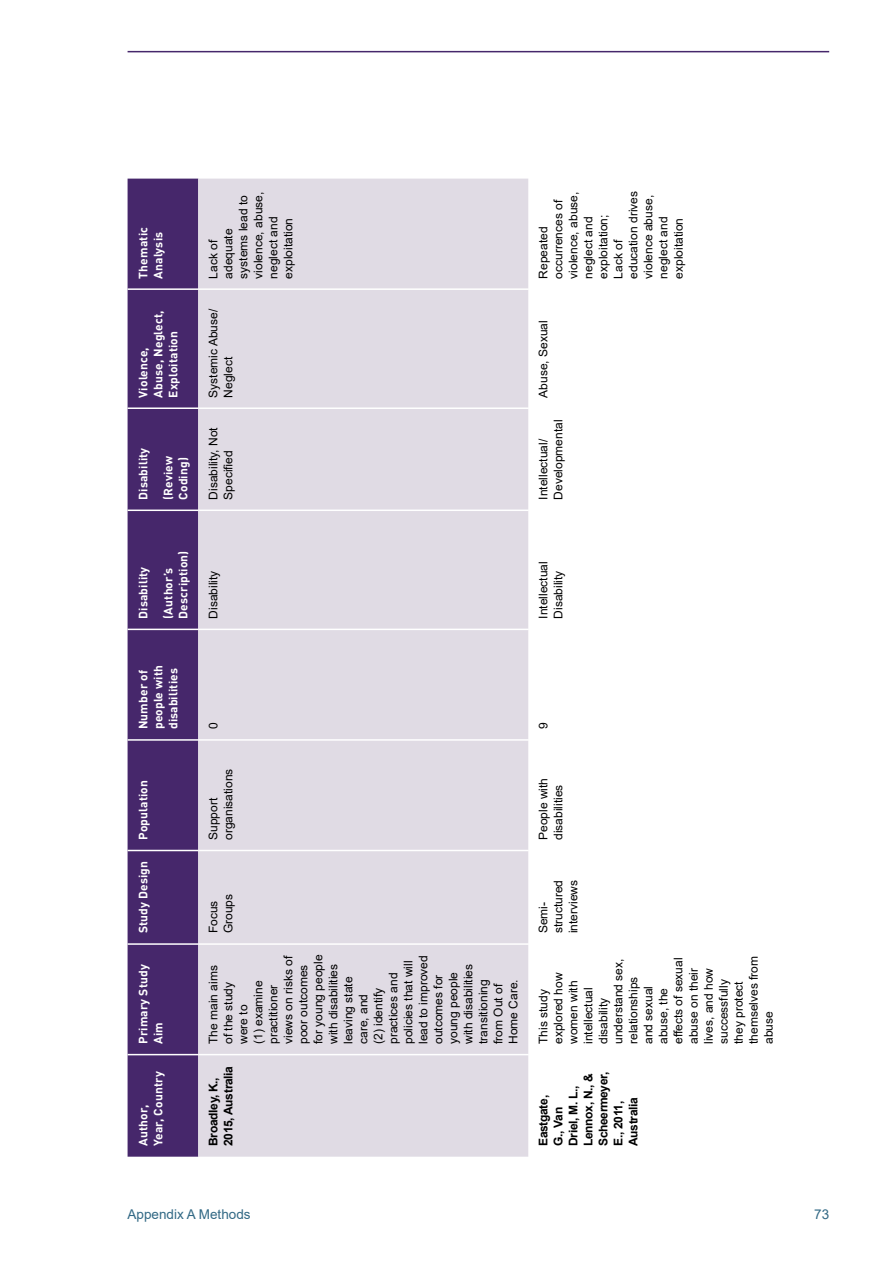
<style>
.page{position:relative;width:893px;height:1263px;background:#fff}
.page>*{position:absolute;margin:0;border:0;box-sizing:border-box;transform-origin:0 0}
.t1{font:13.5px "Arial";color:#326985}
.RR_Table_Body_Modify{font:12px/15px "Arial";color:#000}
.RR_Table_Heading_1_W{font:700 12px/15px "DIN Pro";letter-spacing:.01em;color:#fff}
.RR_Table_Body_Bold_M{font:700 12px/15px "Arial";letter-spacing:-.025em;color:#000}
</style>
<div class="page">
<hr style="left:128px;top:51px;width:701px;height:1px;background:#46276b">
<div style="left:128px;top:179px;width:70px;height:978px;background:#46276b"></div>
<div style="left:198px;top:179px;width:330px;height:978px;background:#e0dbe4"></div>
<hr style="left:128px;top:1054px;width:70px;height:1px;background:#fff">
<hr style="left:128px;top:943px;width:70px;height:2px;background:#fff">
<hr style="left:128px;top:850px;width:70px;height:1px;background:#fff">
<hr style="left:128px;top:739px;width:70px;height:2px;background:#fff">
<hr style="left:128px;top:629px;width:70px;height:1px;background:#fff">
<hr style="left:128px;top:509px;width:70px;height:2px;background:#fff">
<hr style="left:128px;top:407px;width:70px;height:2px;background:#fff">
<hr style="left:128px;top:288px;width:70px;height:2px;background:#fff">
<hr style="left:198px;top:1054px;width:330px;height:1px;background:#fff">
<hr style="left:198px;top:943px;width:330px;height:2px;background:#fff">
<hr style="left:198px;top:850px;width:330px;height:1px;background:#fff">
<hr style="left:198px;top:739px;width:330px;height:2px;background:#fff">
<hr style="left:198px;top:629px;width:330px;height:1px;background:#fff">
<hr style="left:198px;top:509px;width:330px;height:2px;background:#fff">
<hr style="left:198px;top:407px;width:330px;height:2px;background:#fff">
<hr style="left:198px;top:288px;width:330px;height:2px;background:#fff">
<p class="RR_Table_Heading_1_W" style="left:135px;top:279px;width:53px;rotate:-90deg">Thematic<br>Analysis</p>
<p class="RR_Table_Heading_1_W" style="left:135px;top:398px;width:88px;rotate:-90deg">Violence,<br>Abuse, Neglect,<br>Exploitation</p>
<p class="RR_Table_Heading_1_W" style="left:135px;top:500px;width:54px;rotate:-90deg">Disability</p>
<p class="RR_Table_Heading_1_W" style="left:160px;top:500px;width:45px;rotate:-90deg">(Review<br>Coding)</p>
<p class="RR_Table_Body_Modify" style="left:206px;top:279px;width:88px;rotate:-90deg">Lack of adequate systems lead to violence, abuse, neglect and exploitation</p>
<p class="RR_Table_Body_Modify" style="left:206px;top:398px;width:90px;rotate:-90deg">Systemic Abuse/<br>Neglect</p>
<p class="RR_Table_Body_Modify" style="left:206px;top:500px;width:74px;rotate:-90deg">Disability, Not<br>Specified</p>
<p class="RR_Table_Heading_1_W" style="left:135px;top:619px;width:54px;rotate:-90deg">Disability</p>
<p class="RR_Table_Heading_1_W" style="left:160px;top:619px;width:70px;rotate:-90deg">(Author’s<br>Description)</p>
<p class="RR_Table_Body_Modify" style="left:206px;top:619px;width:49px;rotate:-90deg">Disability</p>
<p class="RR_Table_Heading_1_W" style="left:135px;top:729px;width:66px;rotate:-90deg">Number of people with disabilities</p>
<p class="RR_Table_Heading_1_W" style="left:135px;top:840px;width:61px;rotate:-90deg">Population</p>
<p class="RR_Table_Heading_1_W" style="left:135px;top:933px;width:74px;rotate:-90deg">Study Design</p>
<p class="RR_Table_Heading_1_W" style="left:135px;top:1044px;width:81px;rotate:-90deg">Primary Study<br>Aim</p>
<p class="RR_Table_Heading_1_W" style="left:135px;top:1146px;width:76px;rotate:-90deg">Author,<br>Year, Country</p>
<p class="RR_Table_Body_Modify" style="left:206px;top:729px;width:8px;rotate:-90deg">0</p>
<p class="RR_Table_Body_Modify" style="left:206px;top:840px;width:73px;rotate:-90deg">Support organisations</p>
<p class="RR_Table_Body_Modify" style="left:206px;top:933px;width:41px;rotate:-90deg">Focus<br>Groups</p>
<p class="RR_Table_Body_Modify" style="left:206px;top:1044px;width:80px;rotate:-90deg">The main aims of the study were to</p>
<p class="RR_Table_Body_Modify" style="left:251px;top:1044px;width:91px;rotate:-90deg">(1) examine practitioner views on risks of poor outcomes for young people with disabilities leaving state care, and</p>
<p class="RR_Table_Body_Modify" style="left:371px;top:1044px;width:90px;rotate:-90deg">(2) identify practices and policies that will lead to improved outcomes for young people with disabilities transitioning from Out of<br>Home Care.</p>
<p class="RR_Table_Body_Bold_M" style="left:206px;top:1146px;width:82px;rotate:-90deg">Broadley, K.,<br>2015, Australia</p>
<p class="RR_Table_Body_Modify" style="left:536px;top:279px;width:89px;rotate:-90deg">Repeated occurrences of violence, abuse, neglect and exploitation;<br>Lack of education drives violence abuse, neglect and exploitation</p>
<p class="RR_Table_Body_Modify" style="left:536px;top:398px;width:79px;rotate:-90deg">Abuse, Sexual</p>
<p class="RR_Table_Body_Modify" style="left:536px;top:500px;width:82px;rotate:-90deg">Intellectual/<br>Developmental</p>
<p class="RR_Table_Body_Modify" style="left:536px;top:619px;width:59px;rotate:-90deg">Intellectual<br>Disability</p>
<p class="RR_Table_Body_Modify" style="left:536px;top:729px;width:8px;rotate:-90deg">9</p>
<p class="RR_Table_Body_Modify" style="left:536px;top:840px;width:64px;rotate:-90deg">People with disabilities</p>
<p class="RR_Table_Body_Modify" style="left:536px;top:933px;width:55px;rotate:-90deg">Semi&shy;structured interviews</p>
<p class="RR_Table_Body_Modify" style="left:536px;top:1044px;width:90px;rotate:-90deg">This study explored how women with intellectual disability understand sex, relationships and sexual abuse, the effects of sexual abuse on their lives, and how successfully they protect themselves from abuse</p>
<p class="RR_Table_Body_Bold_M" style="left:536px;top:1146px;width:76px;rotate:-90deg">Eastgate,<br>G., Van<br>Driel, M. L.,<br>Lennox, N., &amp;<br>Scheermeyer,<br>E., 2011,<br>Australia</p>
<p class="t1" style="left:128px;top:1205px;width:125px">Appendix A Methods</p>
<p class="t1" style="left:814px;top:1205px;width:17px">73</p>
</div>
